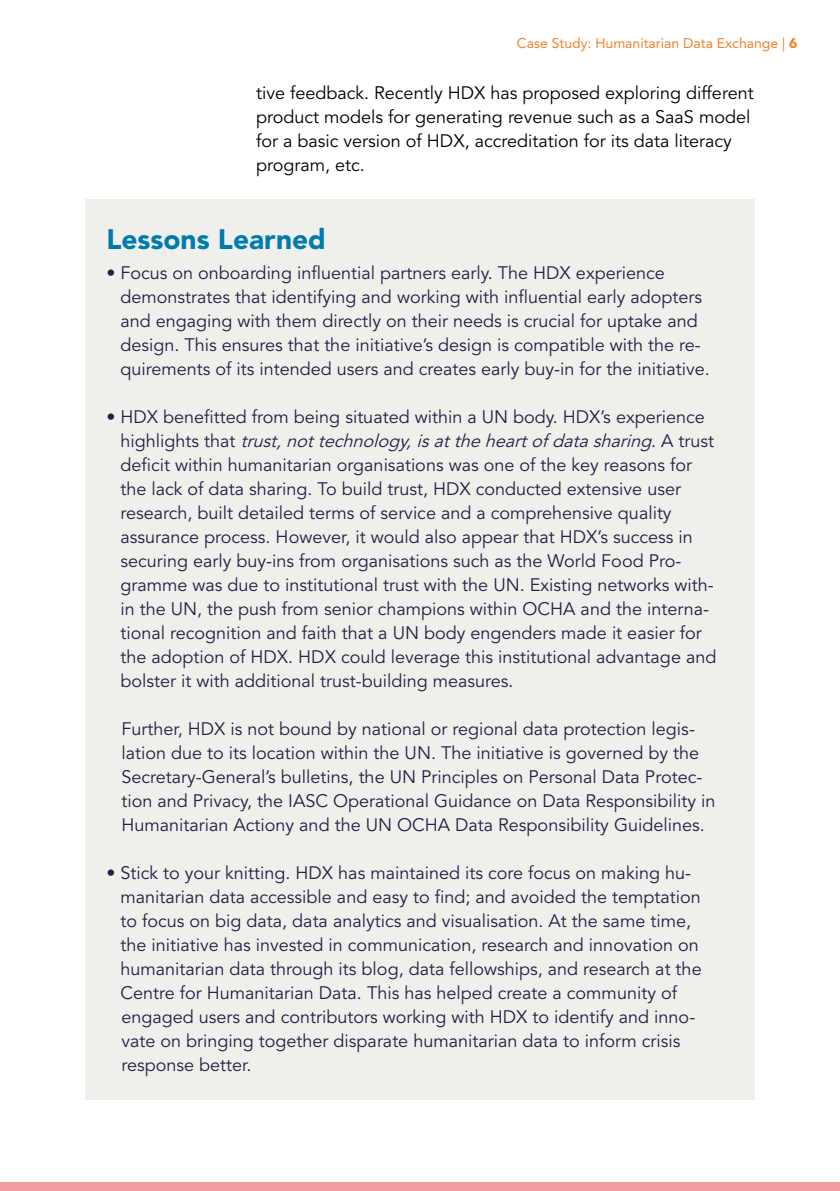
<style>
.page{position:relative;width:840px;height:1191px;background:#fff}
.page>*{position:absolute;margin:0;border:0;box-sizing:border-box;transform-origin:0 0}
.t1{font:900 28px "Avenir LT Std";color:#007baf}
.t2{font:18px/24px "Avenir LT Std";color:#222044}
.t3{font:18px/24px "Avenir LT Std";color:#000}
.t4{font:14px "Avenir LT Std";color:#f0822d}
.s1{font-weight:900}
.s2{font-style:italic}
</style>
<div class="page">
<div style="left:0;top:1182px;width:839px;height:9px;background:#f59ea1"></div>
<div style="left:85px;top:199px;width:669px;height:900px;background:#efefeb"></div>
<p class="t4" style="left:516px;top:35px;width:282px">Case Study: Humanitarian Data Exchange | <span class="s1">6</span></p>
<p class="t3" style="left:256px;top:81px;width:499px">tive feedback. Recently HDX has proposed exploring different product models for generating revenue such as a SaaS model for a basic version of HDX, accreditation for its data literacy program, etc.</p>
<h1 class="t1" style="left:106px;top:222px;width:221px">Lessons Learned</h1>
<p class="t2" style="left:120px;top:261px;width:590px;text-indent:-14px">• Focus on onboarding influential partners early. The HDX experience demonstrates that identifying and working with influential early adopters and engaging with them directly on their needs is crucial for uptake and design. This ensures that the initiative’s design is compatible with the re&shy;quirements of its intended users and creates early buy-in for the initiative.</p>
<p class="t2" style="left:120px;top:405px;width:597px;text-indent:-14px">• HDX benefitted from being situated within a UN body. HDX’s experience h i g h l i g h t s t h a t <span class="s2">trust,nottechnology,isattheheartof datasharing</span>. A t r u s t deficit within humanitarian organisations was one of the key reasons for the lack of data sharing. To build trust, HDX conducted extensive user research, built detailed terms of service and a comprehensive quality assurance process. However, it would also appear that HDX’s success in securing early buy-ins from organisations such as the World Food Pro&shy;gramme was due to institutional trust with the UN. Existing networks with&shy;in the UN, the push from senior champions within OCHA and the interna&shy;tional recognition and faith that a UN body engenders made it easier for the adoption of HDX. HDX could leverage this institutional advantage and bolster it with additional trust-building measures.</p>
<p class="t2" style="left:121px;top:717px;width:595px">Further, HDX is not bound by national or regional data protection legis&shy;lation due to its location within the UN. The initiative is governed by the Secretary-General’s bulletins, the UN Principles on Personal Data Protec&shy;tion and Privacy, the IASC Operational Guidance on Data Responsibility in Humanitarian Actiony and the UN OCHA Data Responsibility Guidelines.</p>
<p class="t2" style="left:120px;top:861px;width:582px;text-indent:-14px">• Stick to your knitting. HDX has maintained its core focus on making hu&shy;manitarian data accessible and easy to find; and avoided the temptation to focus on big data, data analytics and visualisation. At the same time, the initiative has invested in communication, research and innovation on humanitarian data through its blog, data fellowships, and research at the Centre for Humanitarian Data. This has helped create a community of engaged users and contributors working with HDX to identify and inno&shy;vate on bringing together disparate humanitarian data to inform crisis response better.</p>
</div>
